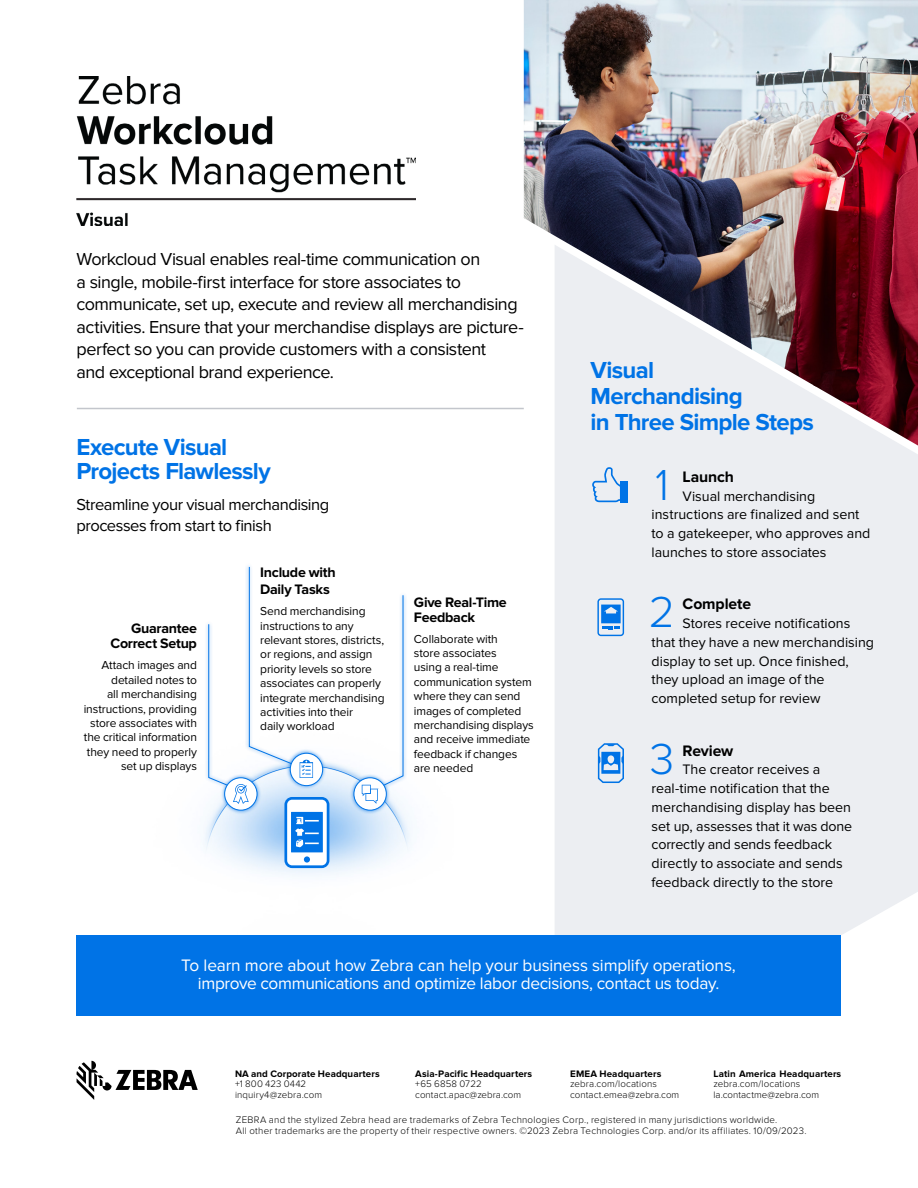
<style>
.page{position:relative;width:918px;height:1188px;background:#fff}
.page>*{position:absolute;margin:0;border:0;box-sizing:border-box;transform-origin:0 0}
.t1{font:300 45px "Proxima Nova";color:#0073e6}
.t2{font:700 24px/26px "Proxima Nova";letter-spacing:-.03em;color:#0073e6}
.t3{font:18px/22.5px "Proxima Nova";letter-spacing:-.025em;color:#000}
.t4{font:17.25px/18px "Proxima Nova";letter-spacing:-.015em;color:#fff;text-align:center}
.t5{font:16.5px/21px "Proxima Nova";letter-spacing:-.03em;color:#000}
.t6{font:700 15.75px "Proxima Nova";letter-spacing:-.01em;color:#000}
.t7{font:14.25px/18.8px "Proxima Nova";color:#000}
.t8{font:700 14.25px/15px "Proxima Nova";letter-spacing:-.02em;color:#000}
.t9{font:12px/14.4px "Proxima Nova";letter-spacing:-.01em;color:#000}
.t10{font:300 9.75px/10.5px "Proxima Nova";letter-spacing:.02em;color:#000}
.t11{font:700 9.75px "Proxima Nova";letter-spacing:.01em;color:#000}
</style>
<div class="page">
<div style="left:555px;top:386px;width:363px;height:506px;background:#eceef2"></div>
<svg style="left:555px;top:892px;width:362px;height:43px;background:#edeff3"></svg>
<img style="left:76px;top:762px;width:377px;height:321px">
<img style="left:77px;top:77px;width:338px;height:148px">
<img style="left:524px;top:0;width:394px;height:386px">
<hr style="left:77px;top:408px;width:447px;height:1px;background:#c3c6cc">
<div style="left:377px;top:591px;width:30px;height:200px;background:#0073e6;opacity:.75"></div>
<div style="left:204px;top:620px;width:31px;height:171px;background:#0073e6;opacity:.75"></div>
<div style="left:350px;top:773px;width:41px;height:42px;background:#0073e6;opacity:.75"></div>
<svg style="left:354px;top:778px;width:32px;height:32px"></svg>
<div style="left:354px;top:777px;width:33px;height:34px;border:1px solid #0073e6;border-radius:50%"></div>
<svg style="left:77px;top:1061px;width:121px;height:39px"></svg>
<div style="left:76px;top:935px;width:765px;height:80px;background:#0073e6"></div>
<img style="left:813px;top:385px;width:105px;height:61px">
<svg style="left:362px;top:594px;width:42px;height:210px"></svg>
<svg style="left:597px;top:598px;width:27px;height:38px"></svg>
<svg style="left:592px;top:467px;width:30px;height:35px"></svg>
<div style="left:620px;top:481px;width:8px;height:21px;background:#0073e6"></div>
<svg style="left:208px;top:566px;width:121px;height:302px"></svg>
<svg style="left:598px;top:743px;width:26px;height:40px"></svg>
<p class="t3" style="left:76px;top:248px;width:449px">Workcloud Visual enables real-time communication on<br>a single, mobile-first interface for store associates to communicate, set up, execute and review all merchandising activities. Ensure that your merchandise displays are picture&shy;perfect so you can provide customers with a consistent<br>and exceptional brand experience.</p>
<h2 class="t2" style="left:76px;top:436px;width:196px;line-height:24px">Execute Visual<br>Projects Flawlessly</h2>
<h3 class="t5" style="left:76px;top:494px;width:254px">Streamline your visual merchandising processes from start to finish</h3>
<p class="t8" style="left:110px;top:621px;width:88px;text-align:right">Guarantee<br>Correct Setup</p>
<p class="t9" style="left:84px;top:658px;width:115px;text-align:right">Attach images and detailed notes to<br>all merchandising instructions, providing store associates with the critical information they need to properly set up displays</p>
<p class="t8" style="left:260px;top:564px;width:77px;line-height:17.1px">Include with<br>Daily Tasks</p>
<p class="t9" style="left:260px;top:604px;width:126px">Send merchandising instructions to any relevant stores, districts, or regions, and assign priority levels so store associates can properly integrate merchandising activities into their<br>daily workload</p>
<p class="t8" style="left:414px;top:595px;width:94px">Give Real-Time<br>Feedback</p>
<p class="t9" style="left:414px;top:632px;width:121px">Collaborate with<br>store associates<br>using a real-time communication system where they can send images of completed merchandising displays and receive immediate feedback if changes are needed</p>
<h2 class="t2" style="left:591px;top:358px;width:225px">Visual<br>Merchandising<br>in Three Simple Steps</h2>
<h1 class="t1" style="left:655px;top:459px;width:15px">1</h1>
<h3 class="t6" style="left:683px;top:467px;width:53px">Launch</h3>
<p class="t7" style="left:652px;top:487px;width:220px;text-indent:31px">Visual merchandising instructions are finalized and sent to a gatekeeper, who approves and launches to store associates</p>
<h1 class="t1" style="left:649px;top:586px;width:28px">2</h1>
<h3 class="t6" style="left:683px;top:595px;width:70px">Complete</h3>
<p class="t7" style="left:652px;top:614px;width:224px;text-indent:31px">Stores receive notifications that they have a new merchandising display to set up. Once finished, they upload an image of the completed setup for review</p>
<h3 class="t6" style="left:683px;top:741px;width:52px">Review</h3>
<p class="t7" style="left:652px;top:760px;width:202px;text-indent:31px">The creator receives a real-time notification that the merchandising display has been set up, assesses that it was done correctly and sends feedback directly to associate and sends feedback directly to the store</p>
<h1 class="t1" style="left:650px;top:733px;width:26px">3</h1>
<h3 class="t4" style="left:181px;top:956px;width:556px">To learn more about how Zebra can help your business simplify operations, improve communications and optimize labor decisions, contact us today.</h3>
<p class="t11" style="left:714px;top:1068px;width:129px">Latin America Headquarters</p>
<p class="t10" style="left:714px;top:1079px;width:107px">zebra.com/locations la.contactme@zebra.com</p>
<p class="t10" style="left:236px;top:1115px;width:572px">ZEBRA and the stylized Zebra head are trademarks of Zebra Technologies Corp., registered in many jurisdictions worldwide.<br>All other trademarks are the property of their respective owners. ©2023 Zebra Technologies Corp. and/or its affiliates. 10/09/2023.</p>
<p class="t11" style="left:415px;top:1068px;width:118px">Asia-Pacific Headquarters</p>
<p class="t10" style="left:415px;top:1079px;width:107px">+65 6858 0722 contact.apac@zebra.com</p>
<p class="t11" style="left:235px;top:1068px;width:146px">NA and Corporate Headquarters</p>
<p class="t10" style="left:235px;top:1079px;width:89px">+1 800 423 0442 inquiry4@zebra.com</p>
<p class="t11" style="left:570px;top:1068px;width:93px">EMEA Headquarters</p>
<p class="t10" style="left:570px;top:1079px;width:111px">zebra.com/locations contact.emea@zebra.com</p>
</div>
